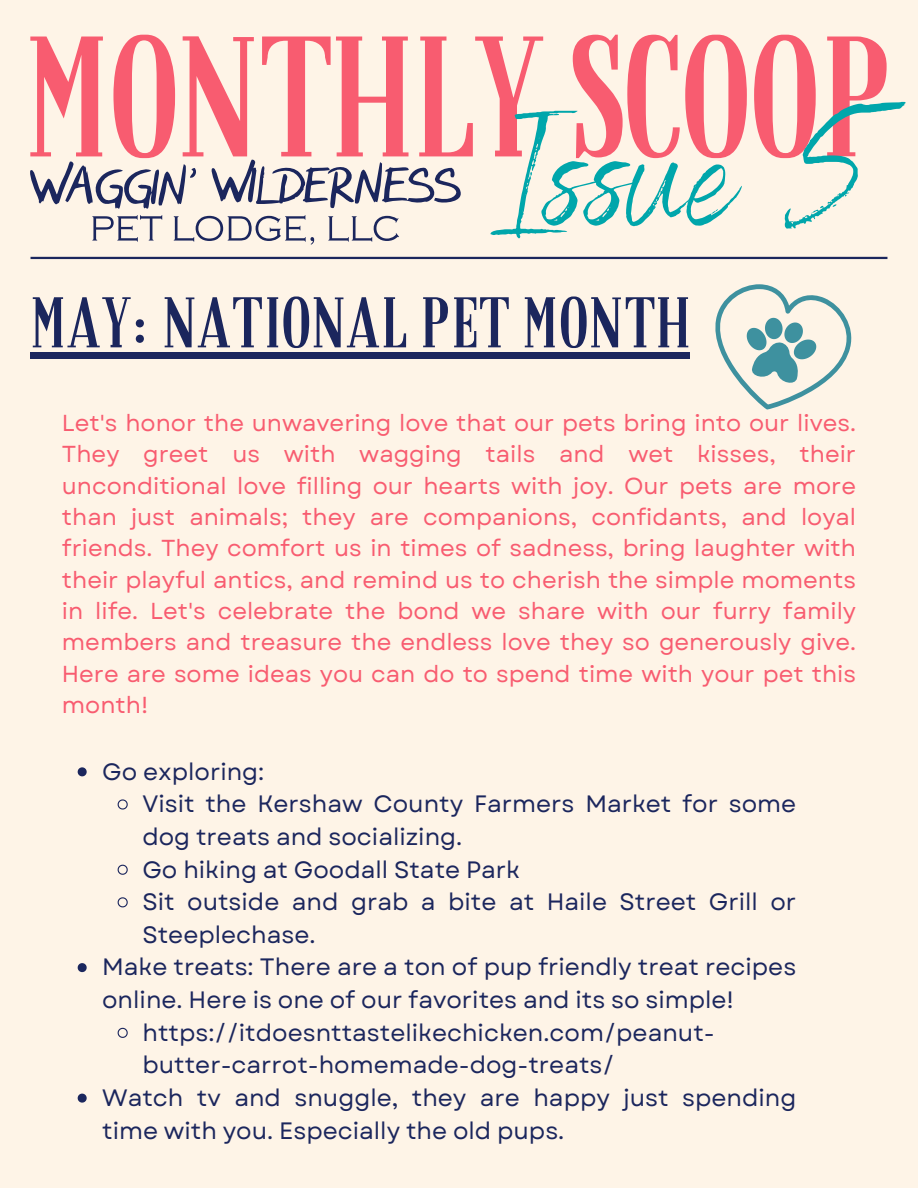
<style>
.page{position:relative;width:918px;height:1188px;background:#fef4e7}
.page>*{position:absolute;margin:0;border:0;box-sizing:border-box;transform-origin:0 0}
.t1{font:168px "Granaina limpia";letter-spacing:-.02em;color:#f85c70}
.t2{font:164.85px "Benedict";color:#00a6ab}
.t3{font:70.2px "Granaina limpia";color:#1b265d}
.t4{font:23.7px/32.7px "Garet";color:#1b265d}
.t5{font:23.1px/31.3px "Garet";color:#f85c70;text-align:justify}
</style>
<div class="page">
<svg style="left:211px;top:160px;width:250px;height:48px"></svg>
<svg style="left:30px;top:161px;width:166px;height:48px"></svg>
<svg style="left:92px;top:215px;width:70px;height:27px"></svg>
<svg style="left:174px;top:215px;width:140px;height:30px"></svg>
<svg style="left:328px;top:216px;width:71px;height:26px"></svg>
<div style="left:31px;top:352px;width:659px;height:7px;background:#1b265d"></div>
<hr style="left:31px;top:257px;width:856px;height:2px;background:#1b265d">
<svg style="left:715px;top:284px;width:137px;height:126px"></svg>
<svg style="left:78px;top:767px;width:9px;height:9px"></svg>
<svg style="left:117px;top:799px;width:11px;height:11px"></svg>
<svg style="left:117px;top:864px;width:11px;height:11px"></svg>
<svg style="left:117px;top:897px;width:11px;height:11px"></svg>
<svg style="left:78px;top:963px;width:9px;height:9px"></svg>
<svg style="left:117px;top:1027px;width:11px;height:11px"></svg>
<svg style="left:78px;top:1094px;width:9px;height:9px"></svg>
<h1 class="t1" style="left:25px;top:30px;width:869px">MONTHLY SCOOP</h1>
<p class="t2" style="left:493px;top:68px;width:414px">Issue 5</p>
<h2 class="t3" style="left:31px;top:295px;width:661px">MAY: NATIONAL PET MONTH</h2>
<p class="t5" style="left:62px;top:407px;width:796px">Let's honor the unwavering love that our pets bring into our lives.<br>They greet us with wagging tails and wet kisses, their unconditional love filling our hearts with joy. Our pets are more than just animals; they are companions, confidants, and loyal friends. They comfort us in times of sadness, bring laughter with their playful antics, and remind us to cherish the simple moments in life. Let's celebrate the bond we share with our furry family members and treasure the endless love they so generously give.<br>Here are some ideas you can do to spend time with your pet this month!</p>
<h3 class="t4" style="left:102px;top:755px;width:164px">Go exploring:</h3>
<p class="t4" style="left:142px;top:788px;width:655px">Visit the Kershaw County Farmers Market for some dog treats and socializing.</p>
<p class="t4" style="left:142px;top:853px;width:379px">Go hiking at Goodall State Park</p>
<p class="t4" style="left:142px;top:886px;width:655px">Sit outside and grab a bite at Haile Street Grill or<br>Steeplechase.</p>
<p class="t4" style="left:102px;top:951px;width:696px">Make treats: There are a ton of pup friendly treat recipes online. Here is one of our favorites and its so simple!</p>
<p class="t4" style="left:142px;top:1016px;width:574px">https://itdoesnttastelikechicken.com/peanut&shy;butter-carrot-homemade-dog-treats/</p>
<p class="t4" style="left:102px;top:1081px;width:696px">Watch tv and snuggle, they are happy just spending time with you. Especially the old pups.</p>
</div>
